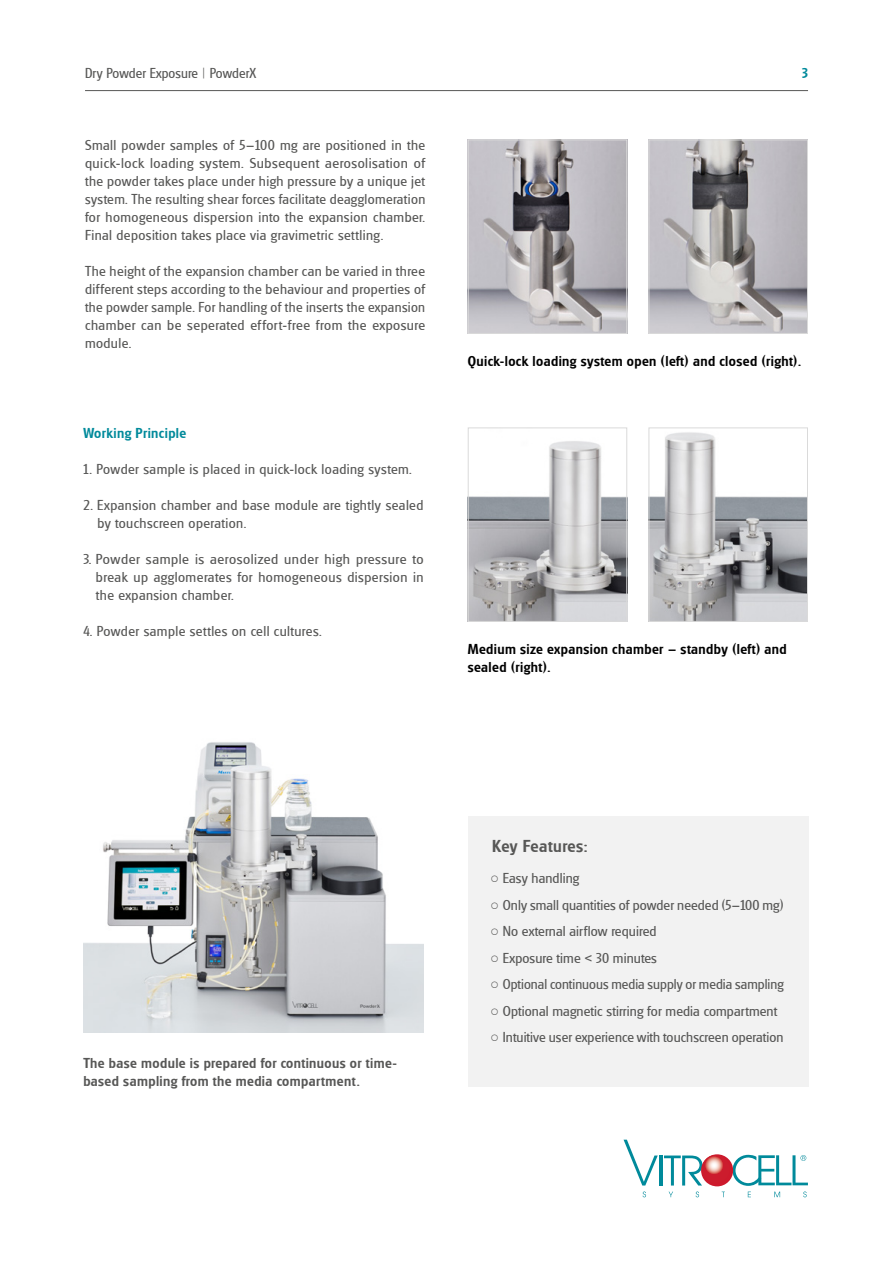
<style>
.page{position:relative;width:893px;height:1263px;background:#fff}
.page>*{position:absolute;margin:0;border:0;box-sizing:border-box;transform-origin:0 0}
.Features_Headline{font:500 18px "Glasgow RR";letter-spacing:.025em;color:#575756}
.Text{font:15px/18px "Glasgow RR";letter-spacing:.01em;color:#575756;text-align:justify}
.Bildunterschrift{font:500 15px/18px "Glasgow RR";letter-spacing:.025em;color:#000}
.Bildunterschrift-2{font:500 15px/18px "Glasgow RR";letter-spacing:.025em;color:#575756}
.Zwischenüberschrift{font:500 15px "Glasgow RR";letter-spacing:.025em;color:#008a9b}
.s1{font-family:"Arial"}
.s2{font-family:"Arial";font-size:13.5px}
</style>
<div class="page">
<hr style="left:85px;top:90px;width:723px;height:1px;background:#575756">
<img style="left:83px;top:742px;width:340px;height:291px">
<img style="left:470px;top:141px;width:155px;height:191px">
<div style="left:468px;top:139px;width:159px;height:195px;border:1px solid #dadada"></div>
<img style="left:650px;top:141px;width:156px;height:191px">
<div style="left:648px;top:139px;width:160px;height:195px;border:1px solid #dadada"></div>
<img style="left:470px;top:441px;width:155px;height:179px">
<div style="left:468px;top:427px;width:159px;height:195px;border:1px solid #dadada"></div>
<img style="left:650px;top:432px;width:156px;height:188px">
<div style="left:648px;top:427px;width:160px;height:195px;border:1px solid #dadada"></div>
<div style="left:469px;top:816px;width:340px;height:271px;background:#f2f2f2"></div>
<svg style="left:643px;top:1191px;width:3px;height:6px"></svg>
<svg style="left:669px;top:1191px;width:4px;height:6px"></svg>
<svg style="left:696px;top:1191px;width:3px;height:6px"></svg>
<svg style="left:624px;top:1140px;width:34px;height:45px"></svg>
<hr style="left:659px;top:1155px;width:3px;height:30px;background:#008a9b">
<svg style="left:664px;top:1155px;width:38px;height:30px"></svg>
<svg style="left:732px;top:1155px;width:76px;height:42px"></svg>
<svg style="left:701px;top:1154px;width:32px;height:32px"></svg>
<svg style="left:702px;top:1155px;width:28px;height:28px"></svg>
<p class="Text" style="left:85px;top:64px;width:173px">Dry Powder Exposure | PowderX</p>
<p class="Zwischenüberschrift" style="left:802px;top:64px;width:7px">3</p>
<p class="Text" style="left:85px;top:136px;width:342px">Small powder samples of 5–100 mg are positioned in the quick-lock loading system. Subsequent aerosolisation of the powder takes place under high pressure by a unique jet system. The resulting shear forces facilitate deagglomeration for homogeneous dispersion into the expansion chamber.<br>Final deposition takes place via gravimetric settling.</p>
<p class="Text" style="left:85px;top:262px;width:342px">The height of the expansion chamber can be varied in three different steps according to the behaviour and properties of the powder sample. For handling of the inserts the expansion chamber can be seperated effort-free from the exposure module.</p>
<p class="Zwischenüberschrift" style="left:83px;top:424px;width:105px">Working Principle</p>
<p class="Text" style="left:83px;top:460px;width:330px">1. Powder sample is placed in quick-lock loading system.</p>
<p class="Text" style="left:97px;top:496px;width:328px;text-indent:-14px">2. Expansion chamber and base module are tightly sealed by touchscreen operation.</p>
<p class="Text" style="left:96px;top:550px;width:329px;text-indent:-13px">3. Powder sample is aerosolized under high pressure to break up agglomerates for homogeneous dispersion in the expansion chamber.</p>
<p class="Text" style="left:83px;top:622px;width:240px">4. Powder sample settles on cell cultures.</p>
<p class="Bildunterschrift" style="left:468px;top:352px;width:335px">Quick-lock loading system open (left) and closed (right).</p>
<p class="Bildunterschrift" style="left:468px;top:640px;width:320px">Medium size expansion chamber – standby (left) and sealed (right).</p>
<p class="Bildunterschrift-2" style="left:83px;top:1054px;width:315px">The base module is prepared for continuous or time&shy;based sampling from the media compartment.</p>
<p class="Features_Headline" style="left:492px;top:835px;width:97px">Key Features:</p>
<p class="Text" style="left:490px;top:870px;width:91px"><span class="s1">○</span> Easy handling</p>
<p class="Text" style="left:490px;top:896px;width:295px"><span class="s1">○</span> Only small quantities of powder needed (5–100 mg)</p>
<p class="Text" style="left:490px;top:923px;width:168px"><span class="s1">○</span> No external airflow required</p>
<p class="Text" style="left:490px;top:949px;width:168px"><span class="s1">○</span> Exposure time <span class="s2">&lt;</span> 30 minutes</p>
<p class="Text" style="left:490px;top:976px;width:295px"><span class="s1">○</span> Optional continuous media supply or media sampling</p>
<p class="Text" style="left:490px;top:1002px;width:289px"><span class="s1">○</span> Optional magnetic stirring for media compartment</p>
<p class="Text" style="left:490px;top:1029px;width:295px"><span class="s1">○</span> Intuitive user experience with touchscreen operation</p>
</div>
